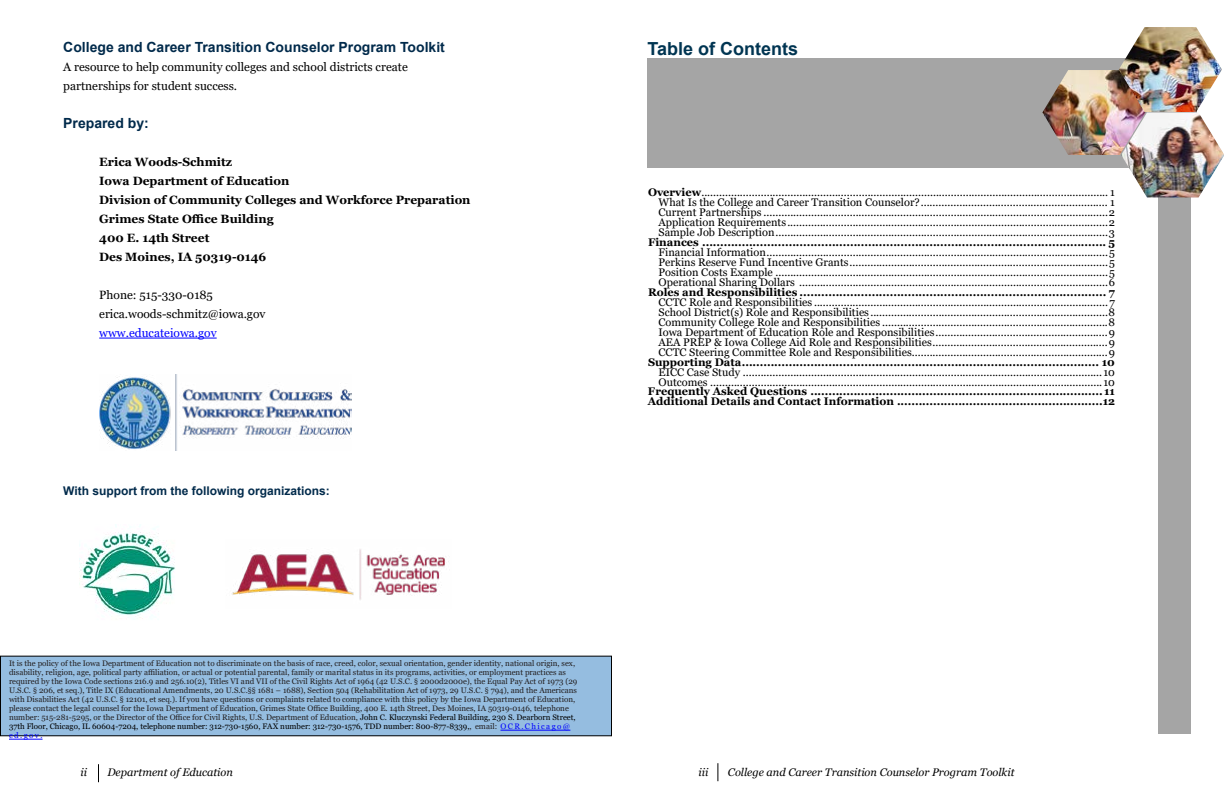
<style>
.page{position:relative;width:1224px;height:792px;background:#fff}
.page>*{position:absolute;margin:0;border:0;box-sizing:border-box;transform-origin:0 0}
.t1{font:700 18px "Arial";color:#003552}
.t2{font:700 14px "Arial";color:#002a4b}
.t3{font:700 12px/19px "Georgia";color:#000}
.t4{font:12px/19px "Georgia";color:#000}
.t5{font:700 12px "Arial";color:#002a4b}
.t6{font:12px "Georgia";color:#00f}
.t7{font:11px/10px "Georgia";color:#000}
.t8{font:700 11px/10px "Georgia";color:#000}
.t9{font:italic 11px "Georgia";color:#000}
.t10{font:8px/9px "Georgia";color:#231f20}
.s1{color:#000}
.s2{color:#00f}
.s3{font-weight:700}
</style>
<div class="page">
<svg style="left:98px;top:764px;width:1px;height:18px"></svg>
<svg style="left:717px;top:763px;width:1px;height:18px"></svg>
<div style="left:0;top:656px;width:611px;height:80px;background:#95bde0"></div>
<div style="left:1158px;top:58px;width:32px;height:676px;background:#a5a5a5"></div>
<hr style="left:9px;top:739px;width:34px;height:1px;background:#00f">
<hr style="left:99px;top:338px;width:118px;height:1px;background:#00f">
<img style="left:99px;top:375px;width:252px;height:75px">
<div style="left:648px;top:58px;width:549px;height:110px;background:#a5a5a5"></div>
<img style="left:1042px;top:70px;width:104px;height:85px">
<img style="left:1121px;top:113px;width:103px;height:84px">
<img style="left:1119px;top:27px;width:103px;height:85px">
<hr style="left:501px;top:730px;width:69px;height:1px;background:#00f">
<img style="left:79px;top:524px;width:96px;height:95px">
<img style="left:232px;top:549px;width:217px;height:51px">
<p class="t2" style="left:63px;top:37px;width:383px">College and Career Transition Counselor Program Toolkit</p>
<p class="t4" style="left:63px;top:58px;width:346px">A resource to help community colleges and school districts create partnerships for student success.</p>
<p class="t2" style="left:63px;top:113px;width:87px">Prepared by:</p>
<p class="t3" style="left:99px;top:152px;width:373px">Erica Woods-Schmitz<br>Iowa Department of Education<br>Division of Community Colleges and Workforce Preparation</p>
<p class="t3" style="left:99px;top:209px;width:176px">Grimes State Office Building</p>
<p class="t3" style="left:99px;top:228px;width:169px">400 E. 14th Street<br>Des Moines, IA 50319-0146</p>
<p class="t4" style="left:99px;top:286px;width:115px">Phone: 515-330-0185</p>
<p class="t4" style="left:99px;top:305px;width:168px">erica.woods-schmitz@iowa.gov</p>
<p class="t6" style="left:99px;top:326px;width:119px">www.educateiowa.gov</p>
<p class="t5" style="left:63px;top:482px;width:268px">With support from the following organizations:</p>
<p class="t10" style="left:9px;top:659px;width:570px">It is the policy of the Iowa Department of Education not to discriminate on the basis of race, creed, color, sexual orientation, gender identity, national origin, sex, disability, religion, age, political party affiliation, or actual or potential parental, family or marital status in its programs, activities, or employment practices as required by the Iowa Code sections 216.9 and 256.10(2), Titles VI and VII of the Civil Rights Act of 1964 (42 U.S.C. § 2000d2000e), the Equal Pay Act of 1973 (29<br>U.S.C. § 206, et seq.), Title IX (Educational Amendments, 20 U.S.C.§§ 1681 – 1688), Section 504 (Rehabilitation Act of 1973, 29 U.S.C. § 794), and the Americans with Disabilities Act (42 U.S.C. § 12101, et seq.). If you have questions or complaints related to compliance with this policy by the Iowa Department of Education, please contact the legal counsel for the Iowa Department of Education, Grimes State Office Building, 400 E. 14th Street, Des Moines, IA 50319-0146, telephone number: 515-281-5295, or the Director of the Office for Civil Rights, U.S. Department of Education, <span class="s1">John C. Kluczynski Federal Building, 230 S. Dearborn Street, 37th Floor, Chicago, IL 60604-7204, telephone number: 312-730-1560, FAX number: 312-730-1576, TDD number: 800-877-8339,</span>, email: <span class="s2">O C R . C h i c a g o @ ed.gov.</span></p>
<p class="t1" style="left:648px;top:36px;width:152px">Table of Contents</p>
<p class="t7" style="left:648px;top:187px;width:469px"><span class="s3">Overview</span>......................................................................................................................................... 1</p>
<p class="t7" style="left:659px;top:207px;width:458px">Current Partnerships ....................................................................................................................2</p>
<p class="t7" style="left:659px;top:192px;width:458px;line-height:20px">What Is the College and Career Transition Counselor?............................................................... 1<br>Application Requirements ............................................................................................................2</p>
<p class="t7" style="left:659px;top:227px;width:458px">Sample Job Description................................................................................................................3</p>
<p class="t8" style="left:648px;top:237px;width:468px">Finances ................................................................................................................ 5</p>
<p class="t7" style="left:659px;top:247px;width:458px;text-align:justify">Financial Information...................................................................................................................5<br>Perkins Reserve Fund Incentive Grants.......................................................................................5<br>Position Costs Example ................................................................................................................5<br>Operational Sharing Dollars ........................................................................................................6</p>
<p class="t8" style="left:648px;top:287px;width:468px">Roles and Responsibilities ..................................................................................... 7</p>
<p class="t7" style="left:659px;top:297px;width:458px;text-align:justify">CCTC Role and Responsibilities ................................................................................................... 7<br>School District(s) Role and Responsibilities ................................................................................8<br>Community College Role and Responsibilities ............................................................................8<br>Iowa Department of Education Role and Responsibilities..........................................................9<br>AEA PREP &amp; Iowa College Aid Role and Responsibilities...........................................................9<br>CCTC Steering Committee Role and Responsibilities..................................................................9</p>
<p class="t8" style="left:648px;top:357px;width:468px">Supporting Data................................................................................................... 10</p>
<p class="t7" style="left:659px;top:367px;width:458px">EICC Case Study ......................................................................................................................... 10<br>Outcomes .................................................................................................................................... 10</p>
<p class="t8" style="left:648px;top:387px;width:469px">Frequently Asked Questions ................................................................................. 11<br>Additional Details and Contact Information .........................................................12</p>
<p class="t9" style="left:80px;top:766px;width:8px">ii</p>
<p class="t9" style="left:107px;top:766px;width:127px">Department of Education</p>
<p class="t9" style="left:699px;top:766px;width:11px">iii</p>
<p class="t9" style="left:728px;top:766px;width:288px">College and Career Transition Counselor Program Toolkit</p>
</div>
